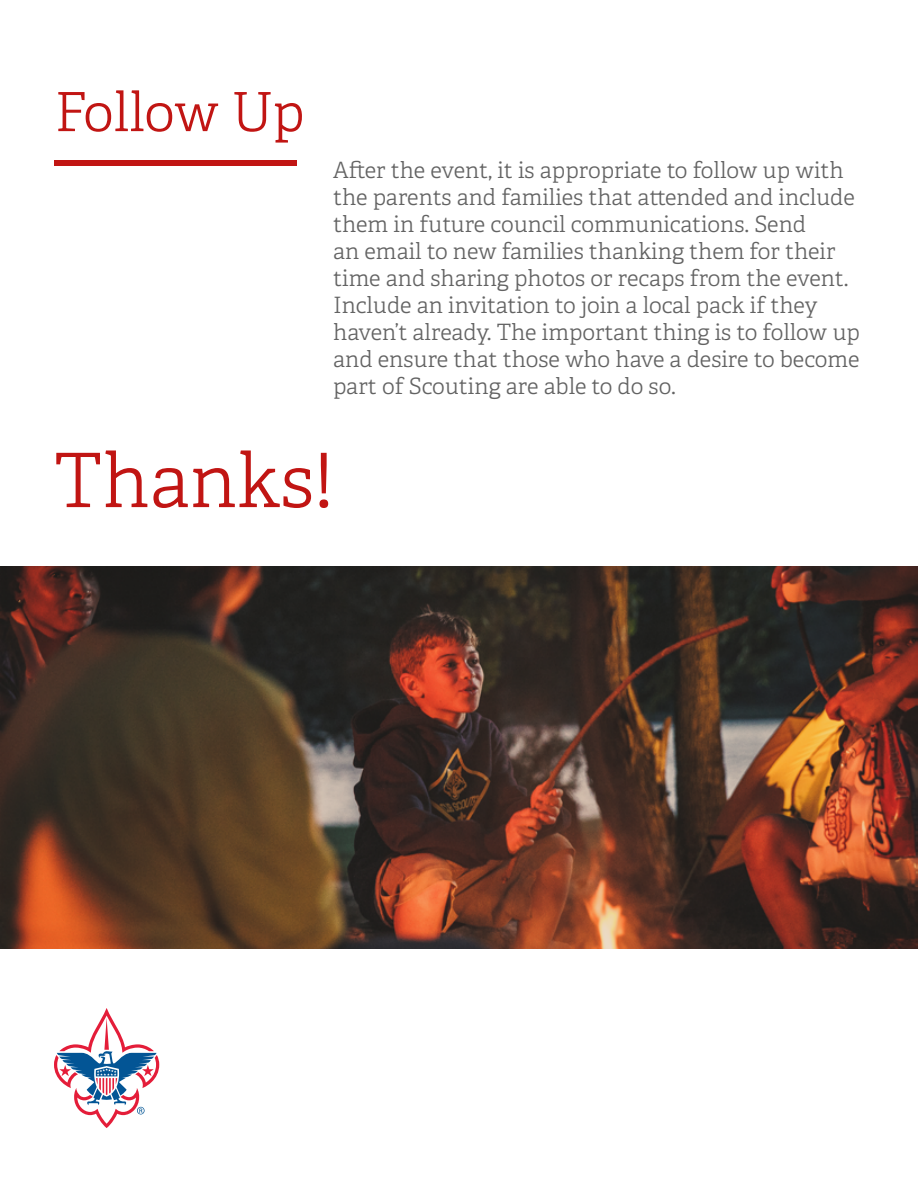
<style>
.page{position:relative;width:918px;height:1188px;background:#fff}
.page>*{position:absolute;margin:0;border:0;box-sizing:border-box;transform-origin:0 0}
.t1{font:300 75px "Adelle";color:#c11513}
.t2{font:300 54px "Adelle";letter-spacing:-.01em;color:#c11513}
.t3{font:300 22.5px/27px "Adelle";color:#636363}
</style>
<div class="page">
<div style="left:55px;top:161px;width:242px;height:5px;background:#c11513"></div>
<img style="left:0;top:567px;width:918px;height:381px">
<svg style="left:54px;top:1008px;width:105px;height:120px"></svg>
<h2 class="t2" style="left:55px;top:79px;width:252px">Follow Up</h2>
<p class="t3" style="left:333px;top:156px;width:528px">After the event, it is appropriate to follow up with the parents and families that attended and include them in future council communications. Send<br>an email to new families thanking them for their time and sharing photos or recaps from the event.<br>Include an invitation to join a local pack if they haven’t already. The important thing is to follow up and ensure that those who have a desire to become part of Scouting are able to do so.</p>
<h1 class="t1" style="left:54px;top:435px;width:281px">Thanks!</h1>
</div>
